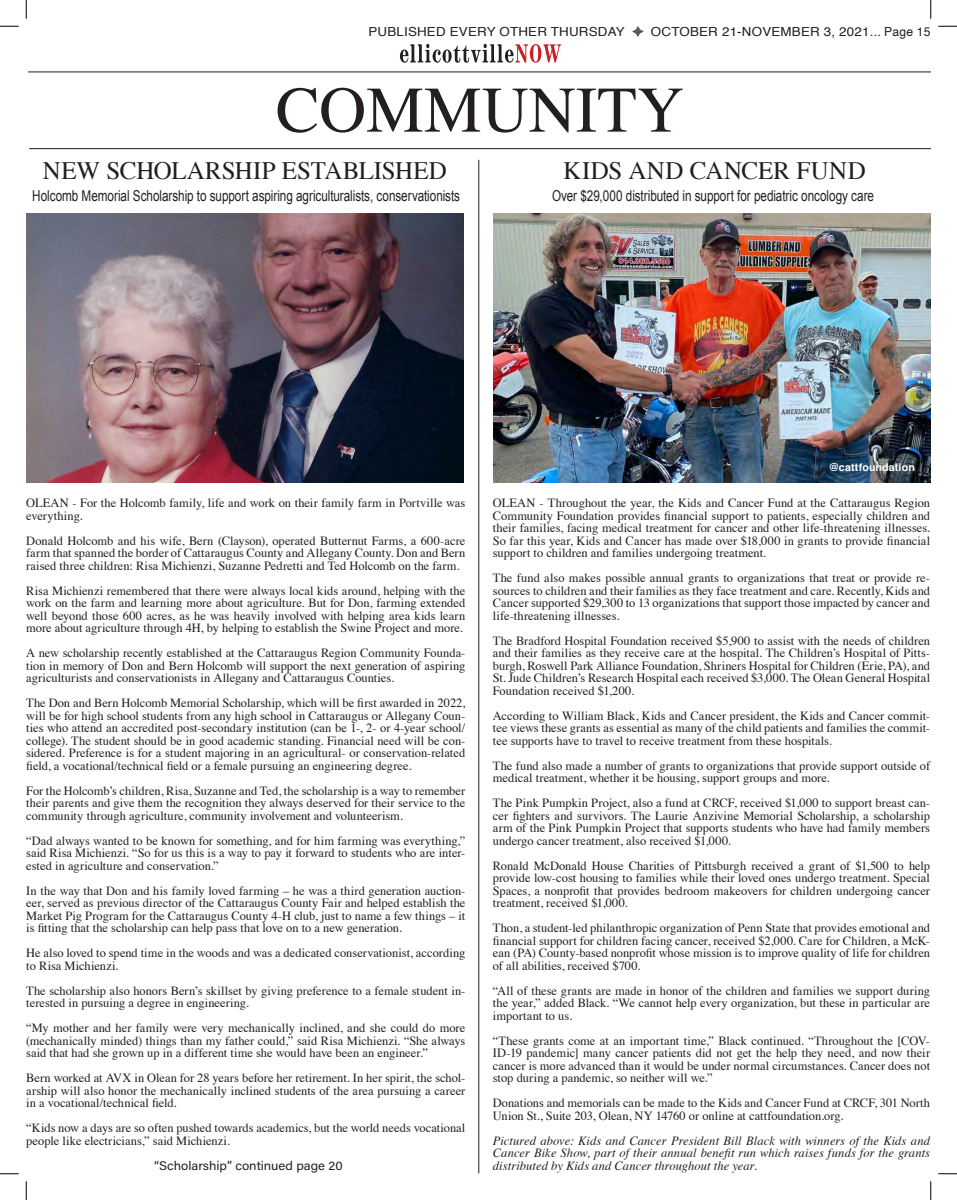
<style>
.page{position:relative;width:957px;height:1200px;background:#fff}
.page>*{position:absolute;margin:0;border:0;box-sizing:border-box;transform-origin:0 0}
.t1{font:65px "Times";color:#231f20}
.t2{font:25px "Times";letter-spacing:-.005em;color:#231f20}
.t3{font:25px "Times";letter-spacing:.015em;color:#231f20}
.t4{font:15px "Arial";letter-spacing:-.005em;color:#231f20;scale:.78 1}
.t5{font:12.5px/12.5px "Times";color:#231f20;text-align:justify}
.t6{font:italic 12.5px/12.5px "Times";letter-spacing:.005em;color:#231f20;text-align:justify}
.t7{font:12.5px "Helvetica";letter-spacing:.015em;color:#231f20;scale:1.07 1}
.t8{font:12.5px "Acumin Pro";color:#231f20;scale:1.05 1}
.t9{font:700 10.62px "Helvetica";letter-spacing:.015em;color:#fff}
</style>
<div class="page">
<img style="left:27px;top:214px;width:437px;height:269px">
<svg style="left:400px;top:44px;width:161px;height:19px"></svg>
<hr style="left:28px;top:72px;width:903px;height:1px;background:#231f20">
<hr style="left:29px;top:148px;width:902px;height:1px;background:#231f20">
<hr style="left:479px;top:160px;width:1px;height:1013px;background:#231f20">
<img style="left:494px;top:213px;width:437px;height:270px">
<svg style="left:0;top:25px;width:19px;height:2px"></svg>
<svg style="left:938px;top:25px;width:19px;height:2px"></svg>
<svg style="left:0;top:1173px;width:19px;height:2px"></svg>
<svg style="left:938px;top:1173px;width:19px;height:2px"></svg>
<svg style="left:25px;top:0;width:2px;height:19px"></svg>
<svg style="left:25px;top:1181px;width:2px;height:19px"></svg>
<svg style="left:930px;top:0;width:2px;height:19px"></svg>
<svg style="left:930px;top:1181px;width:2px;height:19px"></svg>
<p class="t7" style="left:368px;top:22px;width:241px">PUBLISHED EVERY OTHER THURSDAY</p>
<p class="t7" style="left:651px;top:22px;width:263px">OCTOBER 21-NOVEMBER 3, 2021... Page 15</p>
<p class="t1" style="left:276px;top:49px;width:410px">COMMUNITY</p>
<p class="t2" style="left:43px;top:147px;width:405px">NEW SCHOLARSHIP ESTABLISHED</p>
<p class="t3" style="left:564px;top:147px;width:304px">KIDS AND CANCER FUND</p>
<p class="t4" style="left:32px;top:186px;width:550px">Holcomb Memorial Scholarship to support aspiring agriculturalists, conservationists</p>
<p class="t4" style="left:552px;top:186px;width:414px">Over $29,000 distributed in support for pediatric oncology care</p>
<p class="t5" style="left:26px;top:496px;width:441px">OLEAN - For the Holcomb family, life and work on their family farm in Portville was everything.</p>
<p class="t5" style="left:26px;top:533px;width:441px">Donald Holcomb and his wife, Bern (Clayson), operated Butternut Farms, a 600-acre farm that spanned the border of Cattaraugus County and Allegany County. Don and Bern raised three children: Risa Michienzi, Suzanne Pedretti and Ted Holcomb on the farm.</p>
<p class="t5" style="left:26px;top:583px;width:441px">Risa Michienzi remembered that there were always local kids around, helping with the work on the farm and learning more about agriculture. But for Don, farming extended well beyond those 600 acres, as he was heavily involved with helping area kids learn more about agriculture through 4H, by helping to establish the Swine Project and more.</p>
<p class="t5" style="left:26px;top:646px;width:441px">A new scholarship recently established at the Cattaraugus Region Community Founda&shy;tion in memory of Don and Bern Holcomb will support the next generation of aspiring agriculturists and conservationists in Allegany and Cattaraugus Counties.</p>
<p class="t5" style="left:26px;top:696px;width:441px">The Don and Bern Holcomb Memorial Scholarship, which will be first awarded in 2022, will be for high school students from any high school in Cattaraugus or Allegany Coun&shy;ties who attend an accredited post-secondary institution (can be 1-, 2- or 4-year school/ college). The student should be in good academic standing. Financial need will be con&shy;sidered. Preference is for a student majoring in an agricultural- or conservation-related field, a vocational/technical field or a female pursuing an engineering degree.</p>
<p class="t5" style="left:26px;top:783px;width:441px">For the Holcomb’s children, Risa, Suzanne and Ted, the scholarship is a way to remember their parents and give them the recognition they always deserved for their service to the community through agriculture, community involvement and volunteerism.</p>
<p class="t5" style="left:26px;top:833px;width:441px">“Dad always wanted to be known for something, and for him farming was everything,” said Risa Michienzi. “So for us this is a way to pay it forward to students who are inter&shy;ested in agriculture and conservation.”</p>
<p class="t5" style="left:26px;top:883px;width:441px">In the way that Don and his family loved farming – he was a third generation auction&shy;eer, served as previous director of the Cattaraugus County Fair and helped establish the Market Pig Program for the Cattaraugus County 4-H club, just to name a few things – it is fitting that the scholarship can help pass that love on to a new generation.</p>
<p class="t5" style="left:26px;top:946px;width:441px">He also loved to spend time in the woods and was a dedicated conservationist, according to Risa Michienzi.</p>
<p class="t5" style="left:26px;top:983px;width:441px">The scholarship also honors Bern’s skillset by giving preference to a female student in&shy;terested in pursuing a degree in engineering.</p>
<p class="t5" style="left:26px;top:1021px;width:441px">“My mother and her family were very mechanically inclined, and she could do more (mechanically minded) things than my father could,” said Risa Michienzi. “She always said that had she grown up in a different time she would have been an engineer.”</p>
<p class="t5" style="left:26px;top:1071px;width:441px">Bern worked at AVX in Olean for 28 years before her retirement. In her spirit, the schol&shy;arship will also honor the mechanically inclined students of the area pursuing a career in a vocational/technical field.</p>
<p class="t5" style="left:26px;top:1121px;width:441px">“Kids now a days are so often pushed towards academics, but the world needs vocational people like electricians,” said Michienzi.</p>
<p class="t8" style="left:154px;top:1157px;width:181px">“Scholarship” continued page 20</p>
<p class="t9" style="left:829px;top:459px;width:88px">@cattfoundation</p>
<p class="t5" style="left:493px;top:496px;width:439px">OLEAN - Throughout the year, the Kids and Cancer Fund at the Cattaraugus Region Community Foundation provides financial support to patients, especially children and their families, facing medical treatment for cancer and other life-threatening illnesses.<br>So far this year, Kids and Cancer has made over $18,000 in grants to provide financial support to children and families undergoing treatment.</p>
<p class="t5" style="left:493px;top:571px;width:439px">The fund also makes possible annual grants to organizations that treat or provide re&shy;sources to children and their families as they face treatment and care. Recently, Kids and Cancer supported $29,300 to 13 organizations that support those impacted by cancer and life-threatening illnesses.</p>
<p class="t5" style="left:493px;top:633px;width:439px">The Bradford Hospital Foundation received $5,900 to assist with the needs of children and their families as they receive care at the hospital. The Children’s Hospital of Pitts&shy;burgh, Roswell Park Alliance Foundation, Shriners Hospital for Children (Erie, PA), and St. Jude Children’s Research Hospital each received $3,000. The Olean General Hospital Foundation received $1,200.</p>
<p class="t5" style="left:493px;top:708px;width:439px">According to William Black, Kids and Cancer president, the Kids and Cancer commit&shy;tee views these grants as essential as many of the child patients and families the commit&shy;tee supports have to travel to receive treatment from these hospitals.</p>
<p class="t5" style="left:493px;top:758px;width:439px">The fund also made a number of grants to organizations that provide support outside of medical treatment, whether it be housing, support groups and more.</p>
<p class="t5" style="left:493px;top:796px;width:439px">The Pink Pumpkin Project, also a fund at CRCF, received $1,000 to support breast can&shy;cer fighters and survivors. The Laurie Anzivine Memorial Scholarship, a scholarship arm of the Pink Pumpkin Project that supports students who have had family members undergo cancer treatment, also received $1,000.</p>
<p class="t5" style="left:493px;top:858px;width:439px">Ronald McDonald House Charities of Pittsburgh received a grant of $1,500 to help provide low-cost housing to families while their loved ones undergo treatment. Special Spaces, a nonprofit that provides bedroom makeovers for children undergoing cancer treatment, received $1,000.</p>
<p class="t5" style="left:493px;top:921px;width:439px">Thon, a student-led philanthropic organization of Penn State that provides emotional and financial support for children facing cancer, received $2,000. Care for Children, a McK&shy;ean (PA) County-based nonprofit whose mission is to improve quality of life for children of all abilities, received $700.</p>
<p class="t5" style="left:493px;top:983px;width:439px">“All of these grants are made in honor of the children and families we support during the year,” added Black. “We cannot help every organization, but these in particular are important to us.</p>
<p class="t5" style="left:493px;top:1033px;width:439px">“These grants come at an important time,” Black continued. “Throughout the [COV-ID-19 pandemic] many cancer patients did not get the help they need, and now their cancer is more advanced than it would be under normal circumstances. Cancer does not stop during a pandemic, so neither will we.”</p>
<p class="t5" style="left:493px;top:1096px;width:439px">Donations and memorials can be made to the Kids and Cancer Fund at CRCF, 301 North<br>Union St., Suite 203, Olean, NY 14760 or online at cattfoundation.org.</p>
<p class="t6" style="left:493px;top:1134px;width:439px">Pictured above: Kids and Cancer President Bill Black with winners of the Kids and Cancer Bike Show, part of their annual benefit run which raises funds for the grants distributed by Kids and Cancer throughout the year.</p>
</div>
